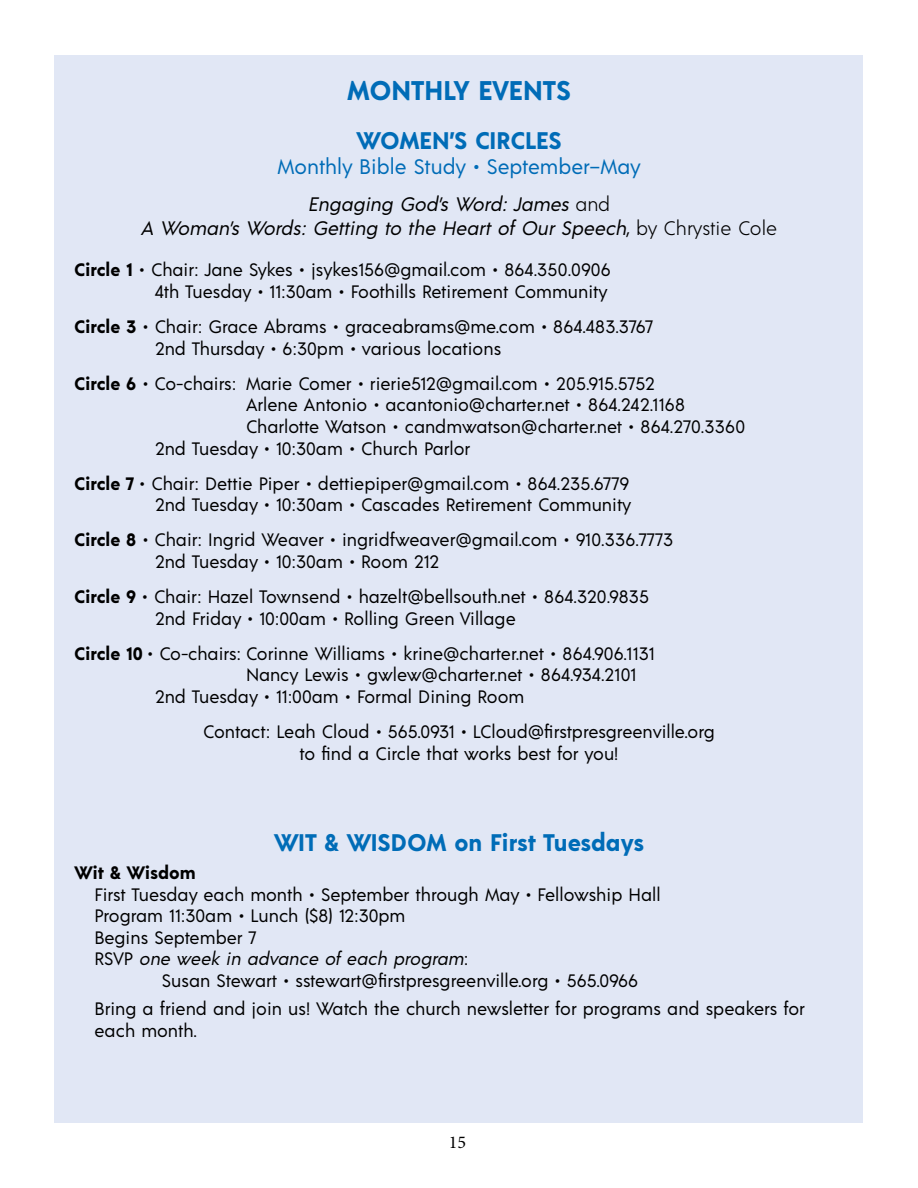
<style>
.page{position:relative;width:918px;height:1188px;background:#fff}
.page>*{position:absolute;margin:0;border:0;box-sizing:border-box;transform-origin:0 0}
.t1{font:700 27px "Acre";color:#006cb7}
.t2{font:700 24px "Acre";color:#006cb7}
.t3{font:21px "Acre";color:#006cb7}
.t4{font:italic 19.5px/23.4px "Acre";color:#000;text-align:center}
.t5{font:18px/21.6px "Acre";color:#000}
.t6{font:700 18px "Acre";color:#000}
.t7{font:18px "Minion Pro";color:#000}
.s1{font-weight:300;font-style:normal}
.s2{font-weight:700}
.s3{font-style:italic}
</style>
<div class="page">
<div style="left:55px;top:55px;width:808px;height:1067px;background:#e1e7f5"></div>
<h1 class="t1" style="left:347px;top:71px;width:225px">MONTHLY EVENTS</h1>
<h2 class="t2" style="left:356px;top:124px;width:207px">WOMEN’S CIRCLES</h2>
<p class="t3" style="left:278px;top:152px;width:365px">Monthly Bible Study • September–May</p>
<p class="t4" style="left:141px;top:191px;width:638px">Engaging God’s Word: James <span class="s1">a n d<br></span>A Woman’s Words: Getting to the Heart of Our Speech, <span class="s1">b y C h ry s t i e C o l e</span></p>
<p class="t5" style="left:74px;top:258px;width:538px;text-align:right"><span class="s2">Circle 1</span> • Chair: Jane Sykes • jsykes156@gmail.com • 864.350.0906<br>4th Tuesday • 11:30am • Foothills Retirement Community</p>
<p class="t5" style="left:155px;top:315px;width:499px;text-indent:-81px"><span class="s2">Circle 3</span> • Chair: Grace Abrams • graceabrams@me.com • 864.483.3767<br>2nd Thursday • 6:30pm • various locations</p>
<p class="t5" style="left:74px;top:372px;width:582px"><span class="s2">Circle 6</span> • Co-chairs: Marie Comer • rierie512@gmail.com • 205.915.5752</p>
<p class="t5" style="left:246px;top:393px;width:440px">Arlene Antonio • acantonio@charter.net • 864.242.1168</p>
<p class="t5" style="left:246px;top:415px;width:501px">Charlotte Watson • candmwatson@charter.net • 864.270.3360</p>
<p class="t5" style="left:155px;top:436px;width:317px">2nd Tuesday • 10:30am • Church Parlor</p>
<p class="t5" style="left:74px;top:471px;width:559px;text-align:right"><span class="s2">Circle 7</span> • Chair: Dettie Piper • dettiepiper@gmail.com • 864.235.6779<br>2nd Tuesday • 10:30am • Cascades Retirement Community</p>
<p class="t5" style="left:155px;top:528px;width:519px;text-indent:-81px"><span class="s2">Circle 8</span> • Chair: Ingrid Weaver • ingridfweaver@gmail.com • 910.336.7773<br>2nd Tuesday • 10:30am • Room 212</p>
<p class="t5" style="left:155px;top:585px;width:495px;text-indent:-81px"><span class="s2">Circle 9</span> • Chair: Hazel Townsend • hazelt@bellsouth.net • 864.320.9835<br>2nd Friday • 10:00am • Rolling Green Village</p>
<p class="t5" style="left:74px;top:642px;width:582px"><span class="s2">Circle 10</span> • Co-chairs: Corinne Williams • krine@charter.net • 864.906.1131</p>
<p class="t5" style="left:246px;top:663px;width:392px">Nancy Lewis • gwlew@charter.net • 864.934.2101</p>
<p class="t5" style="left:155px;top:685px;width:371px">2nd Tuesday • 11:00am • Formal Dining Room</p>
<p class="t5" style="left:203px;top:720px;width:513px;text-align:center">Contact: Leah Cloud • 565.0931 • LCloud@firstpresgreenville.org to find a Circle that works best for you!</p>
<h2 class="t2" style="left:274px;top:825px;width:372px">WIT &amp; WISDOM on First Tuesdays</h2>
<p class="t6" style="left:74px;top:860px;width:123px">Wit &amp; Wisdom</p>
<p class="t5" style="left:94px;top:882px;width:568px">First Tuesday each month • September through May • Fellowship Hall Program 11:30am • Lunch ($8) 12:30pm<br>Begins September 7<br>R SV P <span class="s3">one week in advance of each program</span>:</p>
<p class="t5" style="left:94px;top:965px;width:712px;line-height:28.3px;text-indent:68px">Susan Stewart • sstewart@firstpresgreenville.org • 565.0966<br>Bring a friend and join us! Watch the church newsletter for programs and speakers for</p>
<p class="t5" style="left:94px;top:1019px;width:104px">each month.</p>
<p class="t7" style="left:449px;top:1130px;width:19px">15</p>
</div>
